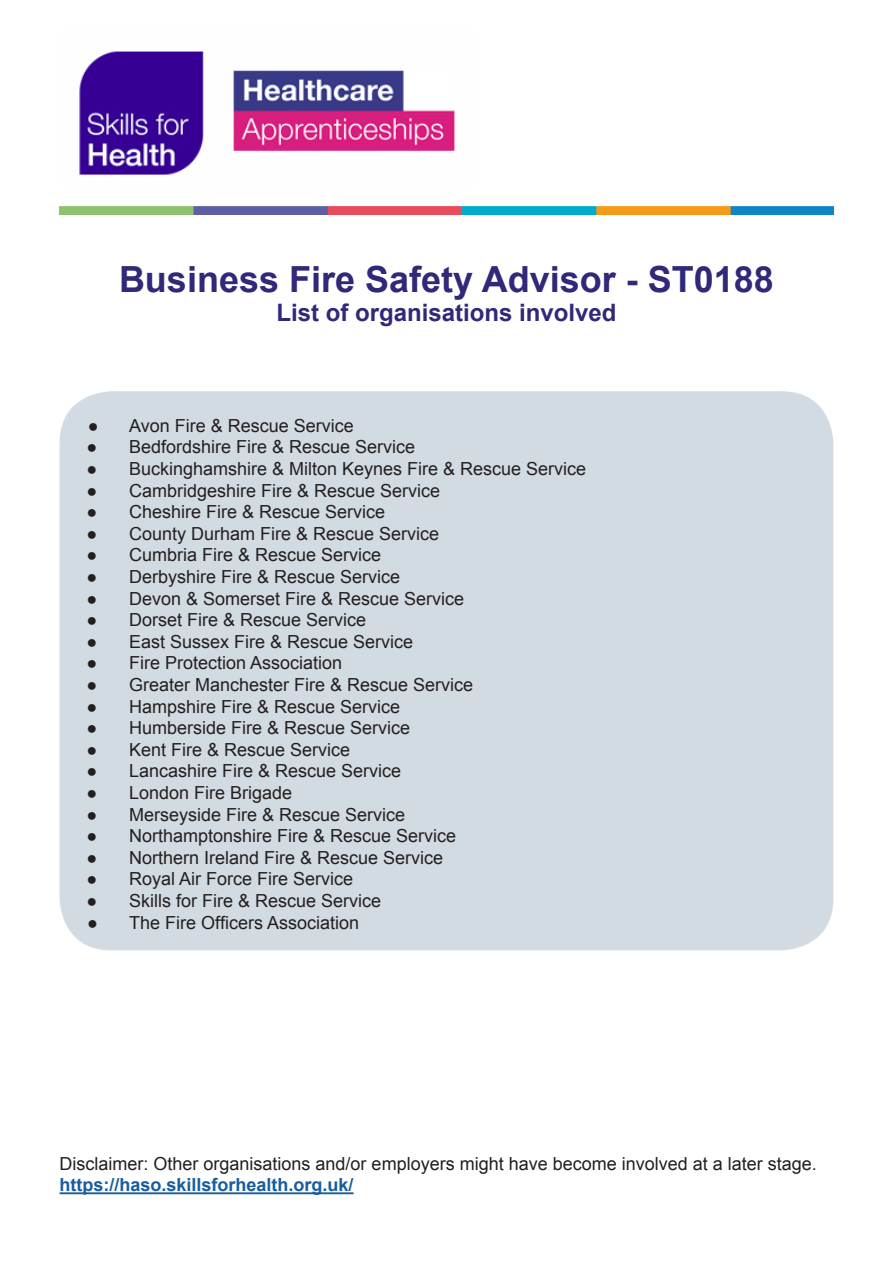
<style>
.page{position:relative;width:893px;height:1263px;background:#fff}
.page>*{position:absolute;margin:0;border:0;box-sizing:border-box;transform-origin:0 0}
.Heading_one{font:700 36px "Arial";color:#302878}
.Heading_two{font:700 24px "Arial";color:#302878}
.Body_text{font:18px "Arial";color:#231f20}
.Heading_three_HASO{font:700 18px "Arial";color:#175d9e}
.s1{font-weight:700}
</style>
<div class="page">
<img style="left:79px;top:51px;width:376px;height:124px">
<img style="left:60px;top:207px;width:773px;height:7px">
<div style="left:60px;top:392px;width:773px;height:558px;background:#d3dbe2;border-radius:51px"></div>
<hr style="left:60px;top:1192px;width:294px;height:2px;background:#175d9e">
<p class="Heading_one" style="left:119px;top:255px;width:656px">Business Fire Safety Advisor - ST0188</p>
<p class="Heading_two" style="left:276px;top:296px;width:342px">List of organisations involved</p>
<p class="Body_text" style="left:88px;top:414px;width:268px"><span class="s1">●</span> Avon Fire &amp; Rescue Service</p>
<p class="Body_text" style="left:87px;top:435px;width:330px"><span class="s1">●</span> Bedfordshire Fire &amp; Rescue Service</p>
<p class="Body_text" style="left:87px;top:457px;width:501px"><span class="s1">●</span> Buckinghamshire &amp; Milton Keynes Fire &amp; Rescue Service</p>
<p class="Body_text" style="left:87px;top:478px;width:355px"><span class="s1">●</span> Cambridgeshire Fire &amp; Rescue Service</p>
<p class="Body_text" style="left:87px;top:500px;width:300px"><span class="s1">●</span> Cheshire Fire &amp; Rescue Service</p>
<p class="Body_text" style="left:87px;top:522px;width:354px"><span class="s1">●</span> County Durham Fire &amp; Rescue Service</p>
<p class="Body_text" style="left:87px;top:543px;width:296px"><span class="s1">●</span> Cumbria Fire &amp; Rescue Service</p>
<p class="Body_text" style="left:87px;top:565px;width:315px"><span class="s1">●</span> Derbyshire Fire &amp; Rescue Service</p>
<p class="Body_text" style="left:87px;top:586px;width:379px"><span class="s1">●</span> Devon &amp; Somerset Fire &amp; Rescue Service</p>
<p class="Body_text" style="left:87px;top:608px;width:281px"><span class="s1">●</span> Dorset Fire &amp; Rescue Service</p>
<p class="Body_text" style="left:87px;top:630px;width:328px"><span class="s1">●</span> East Sussex Fire &amp; Rescue Service</p>
<p class="Body_text" style="left:87px;top:651px;width:257px"><span class="s1">●</span> Fire Protection Association</p>
<p class="Body_text" style="left:87px;top:673px;width:388px"><span class="s1">●</span> Greater Manchester Fire &amp; Rescue Service</p>
<p class="Body_text" style="left:87px;top:694px;width:315px"><span class="s1">●</span> Hampshire Fire &amp; Rescue Service</p>
<p class="Body_text" style="left:87px;top:716px;width:325px"><span class="s1">●</span> Humberside Fire &amp; Rescue Service</p>
<p class="Body_text" style="left:87px;top:738px;width:265px"><span class="s1">●</span> Kent Fire &amp; Rescue Service</p>
<p class="Body_text" style="left:87px;top:759px;width:316px"><span class="s1">●</span> Lancashire Fire &amp; Rescue Service</p>
<p class="Body_text" style="left:87px;top:781px;width:207px"><span class="s1">●</span> London Fire Brigade</p>
<p class="Body_text" style="left:87px;top:802px;width:320px"><span class="s1">●</span> Merseyside Fire &amp; Rescue Service</p>
<p class="Body_text" style="left:87px;top:824px;width:371px"><span class="s1">●</span> Northamptonshire Fire &amp; Rescue Service</p>
<p class="Body_text" style="left:87px;top:846px;width:358px"><span class="s1">●</span> Northern Ireland Fire &amp; Rescue Service</p>
<p class="Body_text" style="left:87px;top:867px;width:268px"><span class="s1">●</span> Royal Air Force Fire Service</p>
<p class="Body_text" style="left:87px;top:889px;width:296px"><span class="s1">●</span> Skills for Fire &amp; Rescue Service</p>
<p class="Body_text" style="left:87px;top:910px;width:274px"><span class="s1">●</span> The Fire Officers Association</p>
<p class="Body_text" style="left:60px;top:1152px;width:759px">Disclaimer: Other organisations and/or employers might have become involved at a later stage.</p>
<p class="Heading_three_HASO" style="left:60px;top:1173px;width:296px">https://haso.skillsforhealth.org.uk/</p>
</div>
